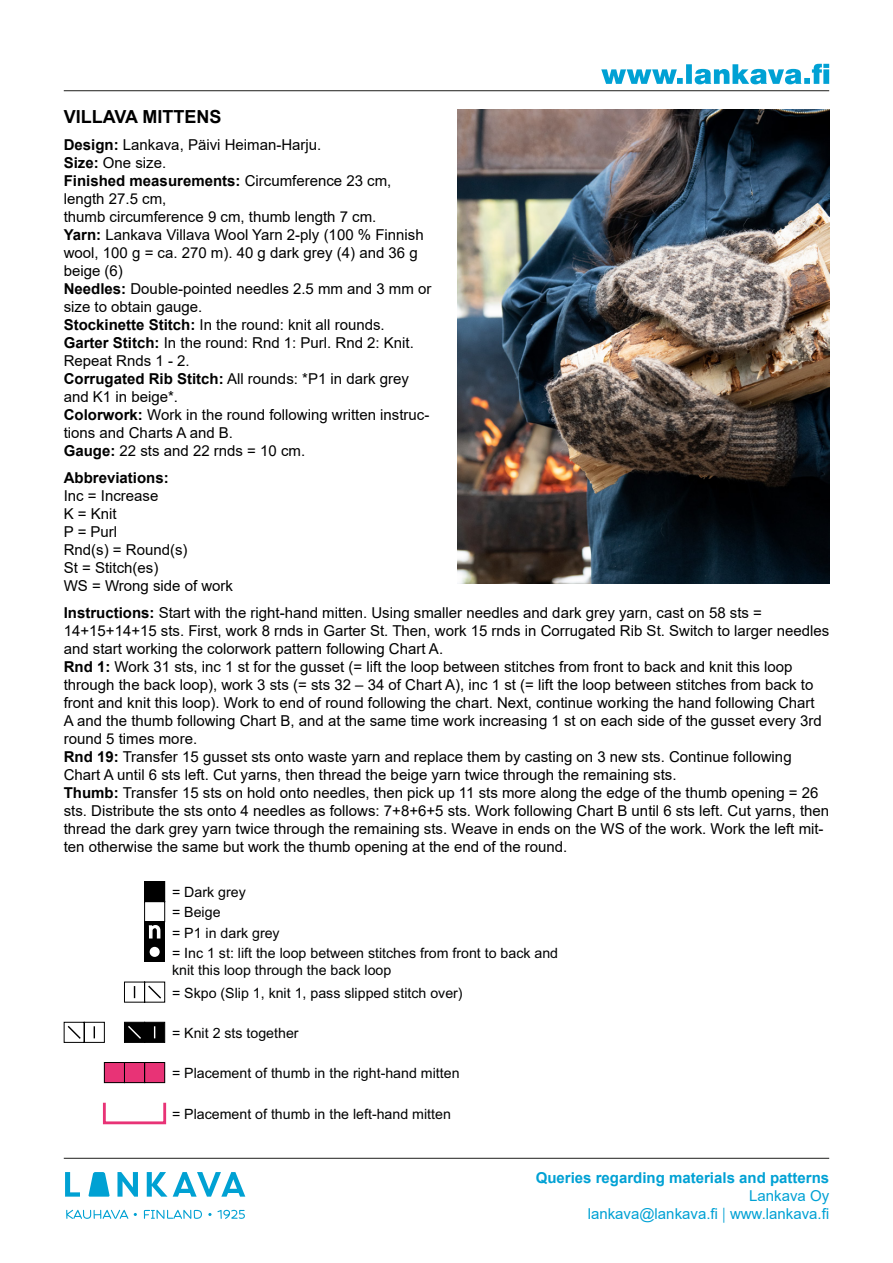
<style>
.page{position:relative;width:893px;height:1263px;background:#fff}
.page>*{position:absolute;margin:0;border:0;box-sizing:border-box;transform-origin:0 0}
.t1{font:700 18px "Arial";color:#000}
.t2{font:15px/18px "Arial";color:#000}
.t3{font:700 15px/18px "Arial";color:#00a1d4;text-align:right}
.t4{font:15px "Arial";color:#00a1d4}
.t5{font:700 15px "Arial";color:#000}
.t6{font:14.25px/20.1px "Arial";color:#010202}
.s1{font-weight:700}
.s2{color:#000}
.s3{font-weight:400}
.s4{font-family:"Source Sans Pro"}
</style>
<div class="page">
<svg style="left:65px;top:1172px;width:15px;height:25px"></svg>
<svg style="left:88px;top:1172px;width:22px;height:25px"></svg>
<svg style="left:117px;top:1172px;width:21px;height:25px"></svg>
<svg style="left:147px;top:1172px;width:20px;height:25px"></svg>
<svg style="left:173px;top:1172px;width:72px;height:25px"></svg>
<svg style="left:66px;top:1210px;width:62px;height:9px"></svg>
<svg style="left:144px;top:1210px;width:58px;height:9px"></svg>
<svg style="left:208px;top:1210px;width:37px;height:9px"></svg>
<svg style="left:601px;top:64px;width:228px;height:20px"></svg>
<hr style="left:64px;top:90px;width:765px;height:1px;background:#1d1d1b">
<hr style="left:64px;top:1158px;width:765px;height:1px;background:#1d1d1b">
<img style="left:457px;top:109px;width:372px;height:475px">
<svg style="left:144px;top:881px;width:21px;height:81px"></svg>
<div style="left:145px;top:942px;width:20px;height:20px;background:#000"></div>
<div style="left:150px;top:947px;width:10px;height:10px;background:#fff;border-radius:50%"></div>
<svg style="left:104px;top:1062px;width:61px;height:21px"></svg>
<div style="left:124px;top:1022px;width:21px;height:21px;background:#000;border:1px solid #000"></div>
<div style="left:144px;top:1022px;width:21px;height:21px;background:#000;border:1px solid #000"></div>
<svg style="left:128px;top:1024px;width:28px;height:16px"></svg>
<svg style="left:124px;top:981px;width:41px;height:22px"></svg>
<svg style="left:64px;top:1021px;width:41px;height:22px"></svg>
<div style="left:103px;top:1101px;width:63px;height:23px;border:3px solid #e83376"></div>
<p class="t1" style="left:64px;top:104px;width:159px">VILLAVA MITTENS</p>
<p class="t2" style="left:64px;top:135px;width:369px"><span class="s1">Design:</span> Lankava, Päivi Heiman-Harju.<br><span class="s1">Size:</span> One size.<br><span class="s1">Finished measurements:</span> Circumference 23 cm, length 27.5 cm,<br>thumb circumference 9 cm, thumb length 7 cm.<br><span class="s1">Yarn:</span> Lankava Villava Wool Yarn 2-ply (100 % Finnish wool, 100 g = ca. 270 m). 40 g dark grey (4) and 36 g beige (6)<br><span class="s1">Needles:</span> Double-pointed needles 2.5 mm and 3 mm or size to obtain gauge.<br><span class="s1">Stockinette Stitch:</span> In the round: knit all rounds.<br><span class="s1">Garter Stitch:</span> In the round: Rnd 1: Purl. Rnd 2: Knit.<br>Repeat Rnds 1 - 2.<br><span class="s1">Corrugated Rib Stitch:</span> All rounds: *P1 in dark grey and K1 in beige*.<br><span class="s1">Colorwork:</span> Work in the round following written instruc&shy;tions and Charts A and B.<br><span class="s1">Gauge:</span> 22 sts and 22 rnds = 10 cm.</p>
<p class="t5" style="left:64px;top:467px;width:107px">Abbreviations:</p>
<p class="t2" style="left:64px;top:486px;width:96px">Inc = Increase</p>
<p class="t2" style="left:64px;top:504px;width:54px">K = Knit</p>
<p class="t2" style="left:64px;top:522px;width:55px">P = Purl</p>
<p class="t2" style="left:64px;top:540px;width:125px">Rnd(s) = Round(s)</p>
<p class="t2" style="left:64px;top:558px;width:96px">St = Stitch(es)</p>
<p class="t2" style="left:64px;top:576px;width:171px">WS = Wrong side of work</p>
<p class="t2" style="left:64px;top:603px;width:767px"><span class="s1">Instructions:</span> Start with the right-hand mitten. Using smaller needles and dark grey yarn, cast on 58 sts = 14+15+14+15 sts. First, work 8 rnds in Garter St. Then, work 15 rnds in Corrugated Rib St. Switch to larger needles and start working the colorwork pattern following Chart A.<br><span class="s1">Rnd 1:</span> Work 31 sts, inc 1 st for the gusset (= lift the loop between stitches from front to back and knit this loop through the back loop), work 3 sts (= sts 32 – 34 of Chart A), inc 1 st (= lift the loop between stitches from back to front and knit this loop). Work to end of round following the chart. Next, continue working the hand following Chart<br>A and the thumb following Chart B, and at the same time work increasing 1 st on each side of the gusset every 3rd round 5 times more.<br><span class="s1">Rnd 19:</span> Transfer 15 gusset sts onto waste yarn and replace them by casting on 3 new sts. Continue following Chart A until 6 sts left. Cut yarns, then thread the beige yarn twice through the remaining sts.<br><span class="s1">Thumb:</span> Transfer 15 sts on hold onto needles, then pick up 11 sts more along the edge of the thumb opening = 26 sts. Distribute the sts onto 4 needles as follows: 7+8+6+5 sts. Work following Chart B until 6 sts left. Cut yarns, then thread the dark grey yarn twice through the remaining sts. Weave in ends on the WS of the work. Work the left mit&shy;ten otherwise the same but work the thumb opening at the end of the round.</p>
<p class="t6" style="left:172px;top:882px;width:388px"><span class="s2">= Dark grey<br>= Beige<br>= P1 in dark grey<br>= Inc 1 st:</span> lift the loop between stitches from front to back and</p>
<p class="t6" style="left:172px;top:958px;width:292px;line-height:23.2px">knit this loop through the back loop<br>= Skpo (Slip 1, knit 1, pass slipped stitch over)</p>
<p class="t6" style="left:172px;top:1023px;width:128px">= Knit 2 sts together</p>
<p class="t6" style="left:172px;top:1063px;width:289px">= Placement of thumb in the right-hand mitten</p>
<p class="t6" style="left:172px;top:1103px;width:280px">= Placement of thumb in the left-hand mitten</p>
<p class="t3" style="left:536px;top:1169px;width:295px">Queries regarding materials and patterns<br><span class="s3">Lankava Oy</span></p>
<p class="t4" style="left:588px;top:1203px;width:243px">lankava@lankava.fi <span class="s4">|</span> www.lankava.fi</p>
</div>
